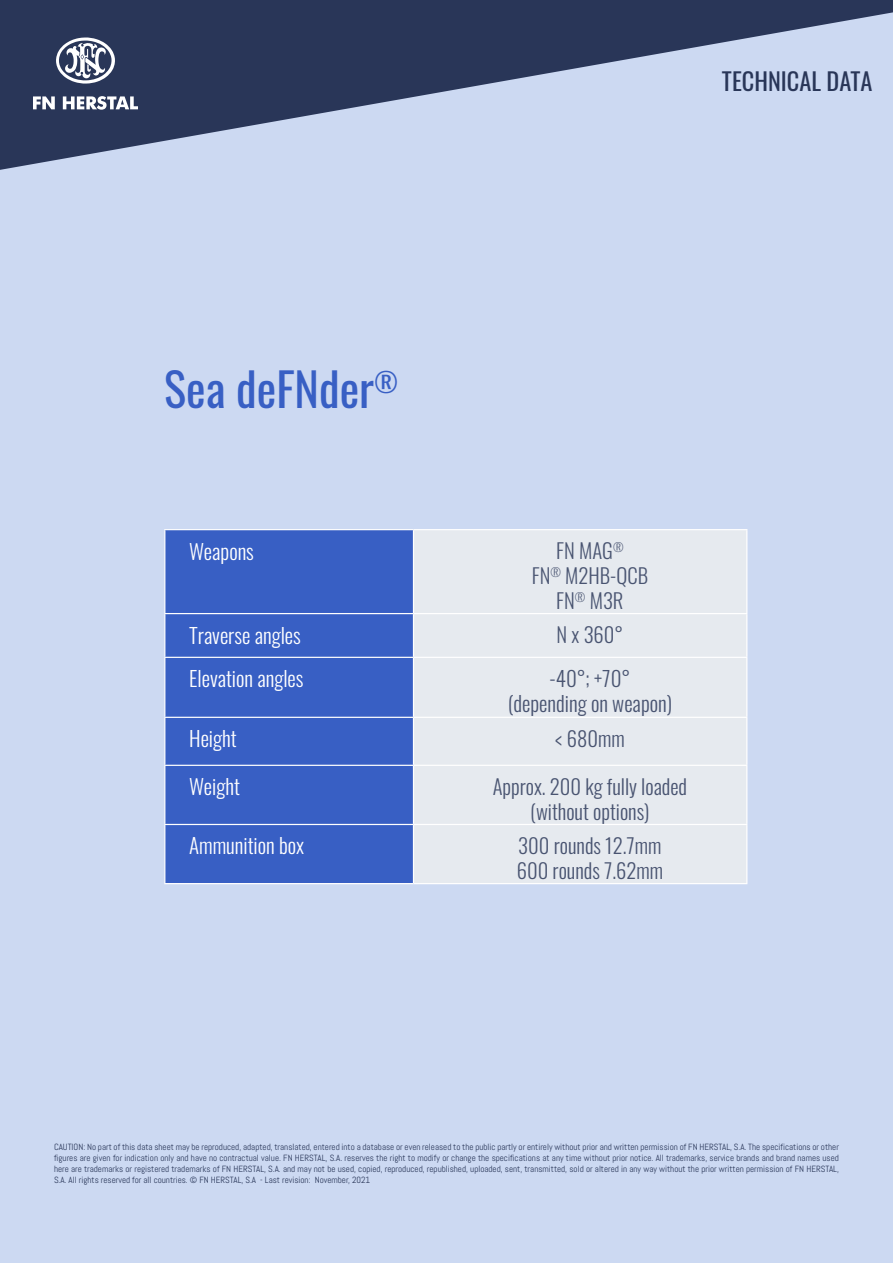
<style>
.page{position:relative;width:893px;height:1263px;background:#ccd9f2}
.page>*{position:absolute;margin:0;border:0;box-sizing:border-box;transform-origin:0 0}
.t1{font:46.5px "Oswald";color:#385fc4}
.t2{font:24.3px "Oswald";color:#293658}
.t3{font:300 21px "Oswald";color:#fff}
.t4{font:300 21px/25.2px "Oswald";color:#495471;text-align:center}
.t5{font:300 20.7px/24.8px "Oswald";color:#495471;text-align:center}
.t6{font:9px/10.8px "Abel";color:#293658;text-align:justify}
</style>
<div class="page">
<svg style="left:0;top:0;width:893px;height:170px;fill:#293658"></svg>
<svg style="left:56px;top:37px;width:59px;height:47px;background:#7d859a"></svg>
<svg style="left:33px;top:96px;width:22px;height:13px"></svg>
<svg style="left:63px;top:96px;width:75px;height:14px"></svg>
<div style="left:165px;top:530px;width:248px;height:353px;background:#385fc4"></div>
<div style="left:414px;top:530px;width:332px;height:353px;background:#e6eaef"></div>
<hr style="left:164px;top:613px;width:249px;height:1px;background:#fff">
<hr style="left:164px;top:657px;width:249px;height:1px;background:#fff">
<hr style="left:164px;top:717px;width:249px;height:1px;background:#fff">
<hr style="left:164px;top:765px;width:249px;height:1px;background:#fff">
<hr style="left:164px;top:824px;width:249px;height:1px;background:#fff">
<hr style="left:164px;top:883px;width:249px;height:1px;background:#fff">
<hr style="left:413px;top:529px;width:334px;height:1px;background:#fff">
<hr style="left:746px;top:530px;width:1px;height:83px;background:#fff">
<hr style="left:413px;top:613px;width:334px;height:1px;background:#fff">
<hr style="left:746px;top:614px;width:1px;height:43px;background:#fff">
<hr style="left:413px;top:657px;width:334px;height:1px;background:#fff">
<hr style="left:746px;top:658px;width:1px;height:59px;background:#fff">
<hr style="left:413px;top:717px;width:334px;height:1px;background:#fff">
<hr style="left:746px;top:718px;width:1px;height:47px;background:#fff">
<hr style="left:413px;top:765px;width:334px;height:1px;background:#fff">
<hr style="left:746px;top:766px;width:1px;height:58px;background:#fff">
<hr style="left:413px;top:824px;width:334px;height:1px;background:#fff">
<hr style="left:746px;top:825px;width:1px;height:58px;background:#fff">
<hr style="left:413px;top:883px;width:334px;height:1px;background:#fff">
<hr style="left:164px;top:529px;width:249px;height:1px;background:#fff">
<hr style="left:164px;top:530px;width:1px;height:83px;background:#fff">
<hr style="left:413px;top:530px;width:1px;height:83px;background:#fff">
<hr style="left:164px;top:614px;width:1px;height:43px;background:#fff">
<hr style="left:413px;top:614px;width:1px;height:43px;background:#fff">
<hr style="left:164px;top:658px;width:1px;height:59px;background:#fff">
<hr style="left:413px;top:658px;width:1px;height:59px;background:#fff">
<hr style="left:164px;top:718px;width:1px;height:47px;background:#fff">
<hr style="left:413px;top:718px;width:1px;height:47px;background:#fff">
<hr style="left:164px;top:766px;width:1px;height:58px;background:#fff">
<hr style="left:413px;top:766px;width:1px;height:58px;background:#fff">
<hr style="left:164px;top:825px;width:1px;height:58px;background:#fff">
<hr style="left:413px;top:825px;width:1px;height:58px;background:#fff">
<h2 class="t2" style="left:722px;top:60px;width:152px">TECHNICAL DATA</h2>
<h1 class="t1" style="left:164px;top:348px;width:236px">Sea deFNder<sup>®</sup></h1>
<h3 class="t3" style="left:189px;top:532px;width:66px">Weapons</h3>
<h3 class="t5" style="left:532px;top:536px;width:118px">FN MAG<sup>®<br></sup>FN<sup>®</sup> M2HB-QCB<br>FN<sup>®</sup> M3R</h3>
<h3 class="t3" style="left:189px;top:616px;width:113px">Traverse angles</h3>
<h3 class="t5" style="left:557px;top:620px;width:68px">N x 360°</h3>
<h3 class="t3" style="left:189px;top:660px;width:116px">Elevation angles</h3>
<h3 class="t4" style="left:508px;top:664px;width:166px">-40°; +70° (depending on weapon)</h3>
<h3 class="t3" style="left:189px;top:720px;width:49px">Height</h3>
<h3 class="t5" style="left:555px;top:724px;width:71px">&lt; 680mm</h3>
<h3 class="t3" style="left:189px;top:768px;width:52px">Weight</h3>
<h3 class="t5" style="left:493px;top:772px;width:196px">Approx. 200 kg fully loaded (without options)</h3>
<h3 class="t3" style="left:189px;top:827px;width:117px">Ammunition box</h3>
<h3 class="t5" style="left:517px;top:831px;width:148px;text-align:left">300 rounds 12.7mm<br>600 rounds 7.62mm</h3>
<p class="t6" style="left:54px;top:1142px;width:786px">CAUTION: No part of this data sheet may be reproduced, adapted, translated, entered into a database or even released to the public partly or entirely without prior and written permission of FN HERSTAL, S.A. The specifications or other figures are given for indication only and have no contractual value. FN HERSTAL, S.A. reserves the right to modify or change the specifications at any time without prior notice. All trademarks, service brands and brand names used here are trademarks or registered trademarks of FN HERSTAL, S.A. and may not be used, copied, reproduced, republished, uploaded, sent, transmitted, sold or altered in any way without the prior written permission of FN HERSTAL, S.A. All rights reserved for all countries. © FN HERSTAL, S.A - Last revision: November, 2021</p>
</div>
